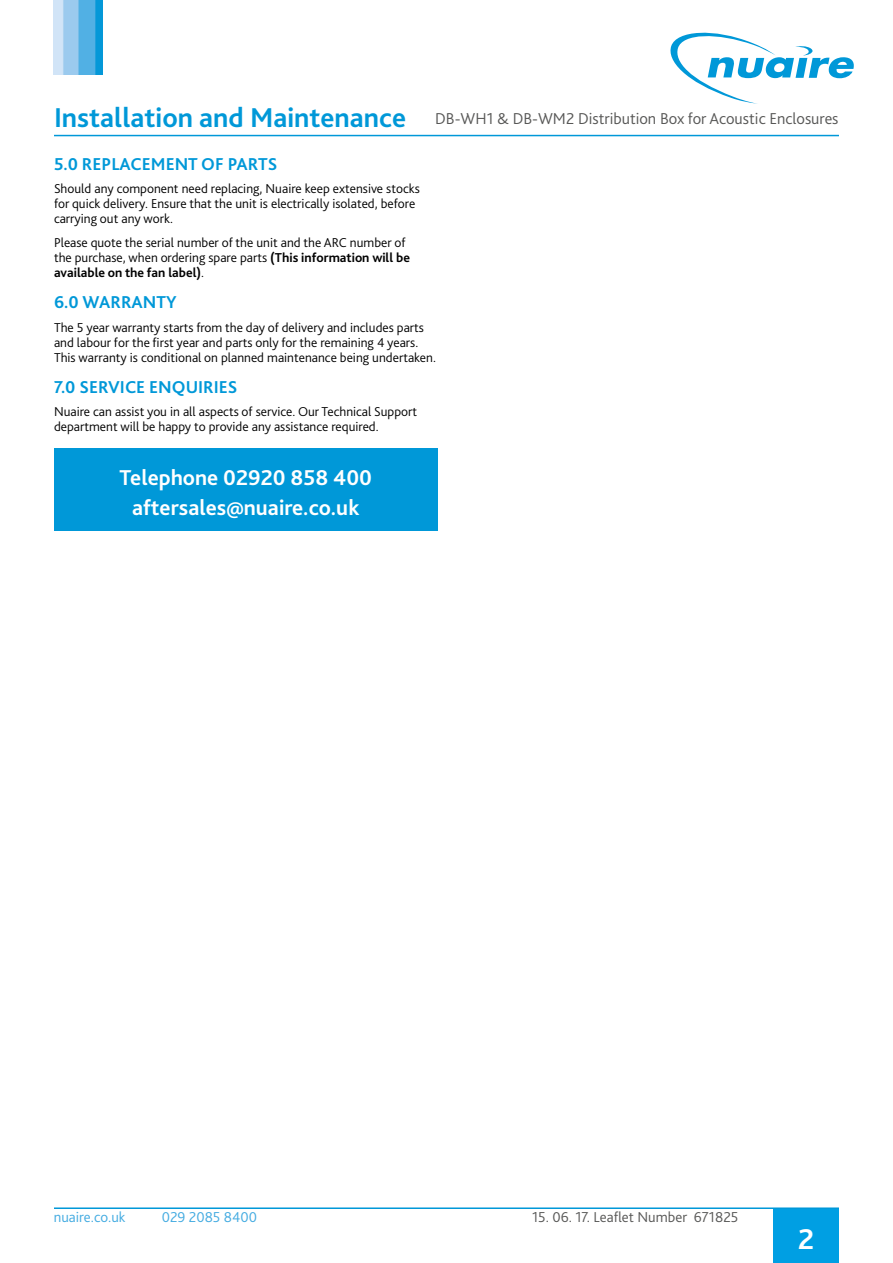
<style>
.page{position:relative;width:893px;height:1263px;background:#fff}
.page>*{position:absolute;margin:0;border:0;box-sizing:border-box;transform-origin:0 0}
.t1{font:700 30px "Bliss 2";color:#fff}
.t2{font:700 22.5px/30px "Bliss 2";color:#fff;text-align:center}
.t3{font:700 18px "Bliss 2";color:#0098d8}
.t4{font:300 16.5px "Bliss 2";color:#575756}
.t5{font:300 15px "Bliss 2";color:#575756}
.t6{font:300 15px "Bliss 2";color:#43abe1}
.t7{font:300 13.5px/15px "Bliss 2";color:#000}
.s1{font-weight:700;font-size:28.5px;color:#0098d8}
.s2{font-weight:700}
</style>
<div class="page">
<div style="left:773px;top:1209px;width:66px;height:54px;background:#009fe3"></div>
<img style="left:54px;top:0;width:49px;height:75px">
<svg style="left:670px;top:32px;width:184px;height:72px"></svg>
<hr style="left:54px;top:135px;width:785px;height:1px;background:#0098d8">
<hr style="left:54px;top:1207px;width:785px;height:2px;background:#0098d8">
<div style="left:54px;top:449px;width:383px;height:82px;background:#0098d8"></div>
<p class="t4" style="left:54px;top:108px;width:786px"><span class="s1">Installation and Maintenance</span> DB-WH1 &amp; DB-WM2 Distribution Box for Acoustic Enclosures</p>
<h3 class="t3" style="left:54px;top:153px;width:225px">5.0 REPLACEMENT OF PARTS</h3>
<p class="t7" style="left:54px;top:181px;width:367px">Should any component need replacing, Nuaire keep extensive stocks for quick delivery. Ensure that the unit is electrically isolated, before carrying out any work.</p>
<p class="t7" style="left:54px;top:235px;width:358px">Please quote the serial number of the unit and the ARC number of the purchase, when ordering spare parts <span class="s2">(This information will be available on the fan label)</span>.</p>
<h3 class="t3" style="left:54px;top:291px;width:124px">6.0 WARRANTY</h3>
<p class="t7" style="left:54px;top:319px;width:383px">The 5 year warranty starts from the day of delivery and includes parts and labour for the first year and parts only for the remaining 4 years.<br>This warranty is conditional on planned maintenance being undertaken.</p>
<h3 class="t3" style="left:54px;top:375px;width:185px">7.0 SERVICE ENQUIRIES</h3>
<p class="t7" style="left:54px;top:404px;width:365px">Nuaire can assist you in all aspects of service. Our Technical Support department will be happy to provide any assistance required.</p>
<h2 class="t2" style="left:119px;top:462px;width:254px">Telephone 02920 858 400 aftersales@nuaire.co.uk</h2>
<p class="t6" style="left:54px;top:1208px;width:73px">nuaire.co.uk</p>
<p class="t6" style="left:162px;top:1208px;width:97px">029 2085 8400</p>
<p class="t5" style="left:532px;top:1208px;width:208px">15. 06. 17. Leaflet Number 671825</p>
<h1 class="t1" style="left:798px;top:1221px;width:18px">2</h1>
</div>
